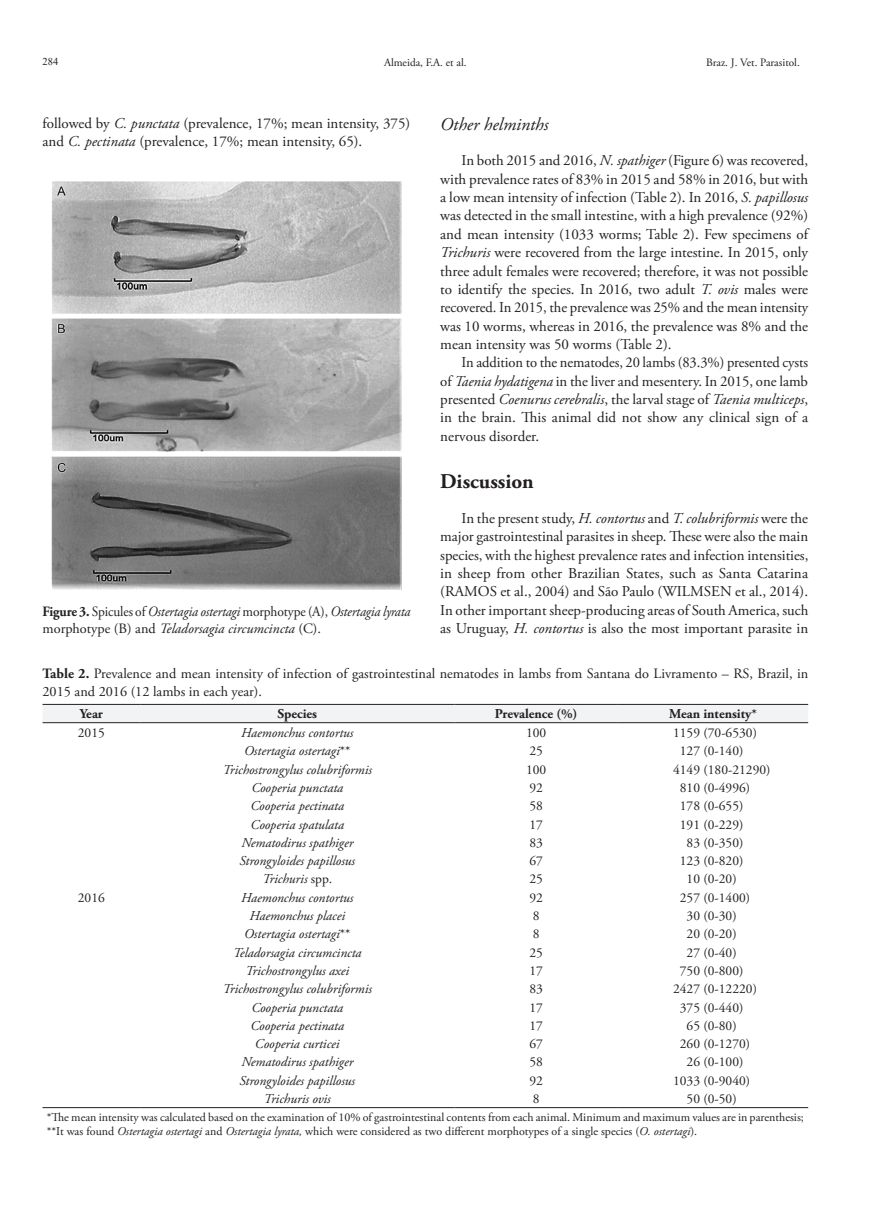
<style>
.page{position:relative;width:872px;height:1212px;background:#fff}
.page>*{position:absolute;margin:0;border:0;box-sizing:border-box;transform-origin:0 0}
.Heading1{font:700 21px "Adobe Garamond Pro";color:#231f20}
.Heading2{font:italic 18px "Adobe Garamond Pro";color:#231f20}
.Paragraph{font:15px/18.3px "Adobe Garamond Pro";color:#231f20;text-align:justify}
.TableTitle{font:14.25px/17.1px "Adobe Garamond Pro";color:#231f20}
.FigureCaption{font:italic 14.25px/17.1px "Adobe Garamond Pro";letter-spacing:-.005em;color:#231f20;scale:.94 1}
.TableBody{font:italic 13.5px "Adobe Garamond Pro";color:#231f20}
.TableBody-2{font:13.5px "Adobe Garamond Pro";color:#231f20}
.TableHead{font:700 13.5px "Adobe Garamond Pro";color:#231f20}
.TableFootnote{font:12px/14.4px "Adobe Garamond Pro";color:#231f20}
.t1{font:11.25px "Adobe Garamond Pro";color:#231f20}
.s1{font-style:italic}
.s2{font-weight:700}
.s3{font-style:normal}
.s4{font-weight:700;font-style:normal}
</style>
<div class="page">
<div style="left:43px;top:705px;width:765px;height:17px;background:#f2f3f4"></div>
<hr style="left:43px;top:704px;width:97px;height:1px;background:#231f20">
<hr style="left:140px;top:704px;width:314px;height:1px;background:#231f20">
<hr style="left:454px;top:704px;width:164px;height:1px;background:#231f20">
<hr style="left:618px;top:704px;width:190px;height:1px;background:#231f20">
<hr style="left:43px;top:722px;width:97px;height:1px;background:#231f20">
<hr style="left:140px;top:722px;width:314px;height:1px;background:#231f20">
<hr style="left:454px;top:722px;width:164px;height:1px;background:#231f20">
<hr style="left:618px;top:722px;width:190px;height:1px;background:#231f20">
<hr style="left:43px;top:1107px;width:97px;height:1px;background:#231f20">
<hr style="left:140px;top:1107px;width:314px;height:1px;background:#231f20">
<hr style="left:454px;top:1107px;width:164px;height:1px;background:#231f20">
<hr style="left:618px;top:1107px;width:190px;height:1px;background:#231f20">
<img style="left:51px;top:181px;width:351px;height:409px">
<p class="t1" style="left:384px;top:55px;width:84px">Almeida, F.A. et al.</p>
<p class="t1" style="left:706px;top:55px;width:95px">Braz. J. Vet. Parasitol.</p>
<p class="Paragraph" style="left:43px;top:115px;width:369px">followed by <span class="s1">C. punctata</span> (prevalence, 17%; mean intensity, 375) and <span class="s1">C. pectinata</span> (prevalence, 17%; mean intensity, 65).</p>
<p class="Heading2" style="left:440px;top:113px;width:110px">Other helminths</p>
<p class="Paragraph" style="left:440px;top:152px;width:369px;text-indent:21px">In both 2015 and 2016, <span class="s1">N. spathiger</span> (Figure 6) was recovered, with prevalence rates of 83% in 2015 and 58% in 2016, but with a low mean intensity of infection (Table 2). In 2016, <span class="s1">S. papillosus </span>was detected in the small intestine, with a high prevalence (92%) and mean intensity (1033 worms; Table 2). Few specimens of <span class="s1">Trichuris</span> were recovered from the large intestine. In 2015, only three adult females were recovered; therefore, it was not possible to identify the species. In 2016, two adult <span class="s1">T. ovis</span> males were recovered. In 2015, the prevalence was 25% and the mean intensity was 10 worms, whereas in 2016, the prevalence was 8% and the mean intensity was 50 worms (Table 2).</p>
<p class="Paragraph" style="left:440px;top:354px;width:369px;text-indent:21px">In addition to the nematodes, 20 lambs (83.3%) presented cysts of <span class="s1">Taenia hydatigena</span> in the liver and mesentery. In 2015, one lamb presented <span class="s1">Coenurus cerebralis</span>, the larval stage of <span class="s1">Taenia multiceps</span>, in the brain. This animal did not show any clinical sign of a nervous disorder.</p>
<p class="Heading1" style="left:440px;top:469px;width:95px">Discussion</p>
<p class="Paragraph" style="left:440px;top:509px;width:370px;text-indent:21px">In the present study, <span class="s1">H. contortus</span> and <span class="s1">T. colubriformis</span> were the major gastrointestinal parasites in sheep. These were also the main species, with the highest prevalence rates and infection intensities, in sheep from other Brazilian States, such as Santa Catarina (RAMOS et al., 2004) and São Paulo (WILMSEN et al., 2014).<br>In other important sheep-producing areas of South America, such as Uruguay, <span class="s1">H. contortus</span> is also the most important parasite in</p>
<p class="TableTitle" style="left:43px;top:666px;width:767px"><span class="s2">Table 2.</span> Prevalence and mean intensity of infection of gastrointestinal nematodes in lambs from Santana do Livramento – RS, Brazil, in<br>2015 and 2016 (12 lambs in each year).</p>
<p class="TableHead" style="left:80px;top:706px;width:25px">Year</p>
<p class="TableHead" style="left:277px;top:706px;width:41px">Species</p>
<p class="TableHead" style="left:495px;top:706px;width:84px">Prevalence (%)</p>
<p class="TableHead" style="left:669px;top:706px;width:89px">Mean intensity*</p>
<p class="TableBody-2" style="left:78px;top:725px;width:29px">2015</p>
<p class="TableBody" style="left:241px;top:725px;width:114px">Haemonchus contortus</p>
<p class="TableBody-2" style="left:526px;top:725px;width:22px">100</p>
<p class="TableBody-2" style="left:673px;top:725px;width:85px">1159 (70-6530)</p>
<p class="TableBody" style="left:244px;top:743px;width:108px">Ostertagia ostertagi<span class="s3">**</span></p>
<p class="TableBody-2" style="left:529px;top:743px;width:15px">25</p>
<p class="TableBody-2" style="left:680px;top:743px;width:65px">127 (0-140)</p>
<p class="TableBody" style="left:223px;top:761px;width:151px">Trichostrongylus colubriformis</p>
<p class="TableBody-2" style="left:526px;top:761px;width:22px">100</p>
<p class="TableBody-2" style="left:673px;top:761px;width:99px">4149 (180-21290)</p>
<p class="TableBody" style="left:251px;top:779px;width:93px">Cooperia punctata</p>
<p class="TableBody-2" style="left:529px;top:779px;width:15px">92</p>
<p class="TableBody-2" style="left:680px;top:779px;width:72px">810 (0-4996)</p>
<p class="TableBody" style="left:250px;top:798px;width:95px">Cooperia pectinata</p>
<p class="TableBody-2" style="left:529px;top:798px;width:15px">58</p>
<p class="TableBody-2" style="left:680px;top:798px;width:65px">178 (0-655)</p>
<p class="TableBody" style="left:251px;top:816px;width:95px">Cooperia spatulata</p>
<p class="TableBody-2" style="left:529px;top:816px;width:15px">17</p>
<p class="TableBody-2" style="left:680px;top:816px;width:65px">191 (0-229)</p>
<p class="TableBody" style="left:241px;top:834px;width:113px">Nematodirus spathiger</p>
<p class="TableBody-2" style="left:529px;top:834px;width:15px">83</p>
<p class="TableBody-2" style="left:686px;top:834px;width:58px">83 (0-350)</p>
<p class="TableBody" style="left:239px;top:853px;width:117px">Strongyloides papillosus</p>
<p class="TableBody-2" style="left:529px;top:853px;width:15px">67</p>
<p class="TableBody-2" style="left:680px;top:853px;width:65px">123 (0-820)</p>
<p class="TableBody" style="left:262px;top:871px;width:71px">Trichuris <span class="s3">spp.</span></p>
<p class="TableBody-2" style="left:529px;top:871px;width:15px">25</p>
<p class="TableBody-2" style="left:686px;top:871px;width:52px">10 (0-20)</p>
<p class="TableBody-2" style="left:78px;top:889px;width:29px">2016</p>
<p class="TableBody" style="left:241px;top:889px;width:114px">Haemonchus contortus</p>
<p class="TableBody-2" style="left:529px;top:889px;width:15px">92</p>
<p class="TableBody-2" style="left:680px;top:889px;width:72px">257 (0-1400)</p>
<p class="TableBody" style="left:249px;top:908px;width:97px">Haemonchus placei</p>
<p class="TableBody-2" style="left:533px;top:908px;width:8px">8</p>
<p class="TableBody-2" style="left:686px;top:908px;width:52px">30 (0-30)</p>
<p class="TableBody" style="left:244px;top:926px;width:108px">Ostertagia ostertagi<span class="s3">**</span></p>
<p class="TableBody-2" style="left:533px;top:926px;width:8px">8</p>
<p class="TableBody-2" style="left:686px;top:926px;width:52px">20 (0-20)</p>
<p class="TableBody" style="left:233px;top:944px;width:130px">Teladorsagia circumcincta</p>
<p class="TableBody-2" style="left:529px;top:944px;width:15px">25</p>
<p class="TableBody-2" style="left:686px;top:944px;width:52px">27 (0-40)</p>
<p class="TableBody" style="left:245px;top:962px;width:105px">Trichostrongylus axei</p>
<p class="TableBody-2" style="left:529px;top:962px;width:15px">17</p>
<p class="TableBody-2" style="left:680px;top:962px;width:65px">750 (0-800)</p>
<p class="TableBody" style="left:223px;top:981px;width:151px">Trichostrongylus colubriformis</p>
<p class="TableBody-2" style="left:529px;top:981px;width:15px">83</p>
<p class="TableBody-2" style="left:673px;top:981px;width:85px">2427 (0-12220)</p>
<p class="TableBody" style="left:251px;top:999px;width:93px">Cooperia punctata</p>
<p class="TableBody-2" style="left:529px;top:999px;width:15px">17</p>
<p class="TableBody-2" style="left:680px;top:999px;width:65px">375 (0-440)</p>
<p class="TableBody" style="left:250px;top:1017px;width:95px">Cooperia pectinata</p>
<p class="TableBody-2" style="left:529px;top:1017px;width:15px">17</p>
<p class="TableBody-2" style="left:686px;top:1017px;width:52px">65 (0-80)</p>
<p class="TableBody" style="left:255px;top:1036px;width:86px">Cooperia curticei</p>
<p class="TableBody-2" style="left:529px;top:1036px;width:15px">67</p>
<p class="TableBody-2" style="left:680px;top:1036px;width:72px">260 (0-1270)</p>
<p class="TableBody" style="left:241px;top:1054px;width:113px">Nematodirus spathiger</p>
<p class="TableBody-2" style="left:529px;top:1054px;width:15px">58</p>
<p class="TableBody-2" style="left:686px;top:1054px;width:58px">26 (0-100)</p>
<p class="TableBody" style="left:239px;top:1072px;width:117px">Strongyloides papillosus</p>
<p class="TableBody-2" style="left:529px;top:1072px;width:15px">92</p>
<p class="TableBody-2" style="left:673px;top:1072px;width:79px">1033 (0-9040)</p>
<p class="TableBody" style="left:264px;top:1090px;width:68px">Trichuris ovis</p>
<p class="TableBody-2" style="left:533px;top:1090px;width:8px">8</p>
<p class="TableBody-2" style="left:686px;top:1090px;width:52px">50 (0-50)</p>
<p class="TableFootnote" style="left:47px;top:1110px;width:758px">*The mean intensity was calculated based on the examination of 10% of gastrointestinal contents from each animal. Minimum and maximum values are in parenthesis; **It was found <span class="s1">Ostertagia ostertagi</span> and <span class="s1">Ostertagia lyrata,</span> which were considered as two different morphotypes of a single species (<span class="s1">O. ostertagi</span>).</p>
<p class="FigureCaption" style="left:43px;top:603px;width:393px"><span class="s4">Figure 3.</span> <span class="s3">Spicules of</span> Ostertagia ostertagi <span class="s3">morphotype (A),</span> Ostertagia lyrata <span class="s3">morphotype (B) and</span> Teladorsagia circumcincta <span class="s3">(C).</span></p>
</div>
